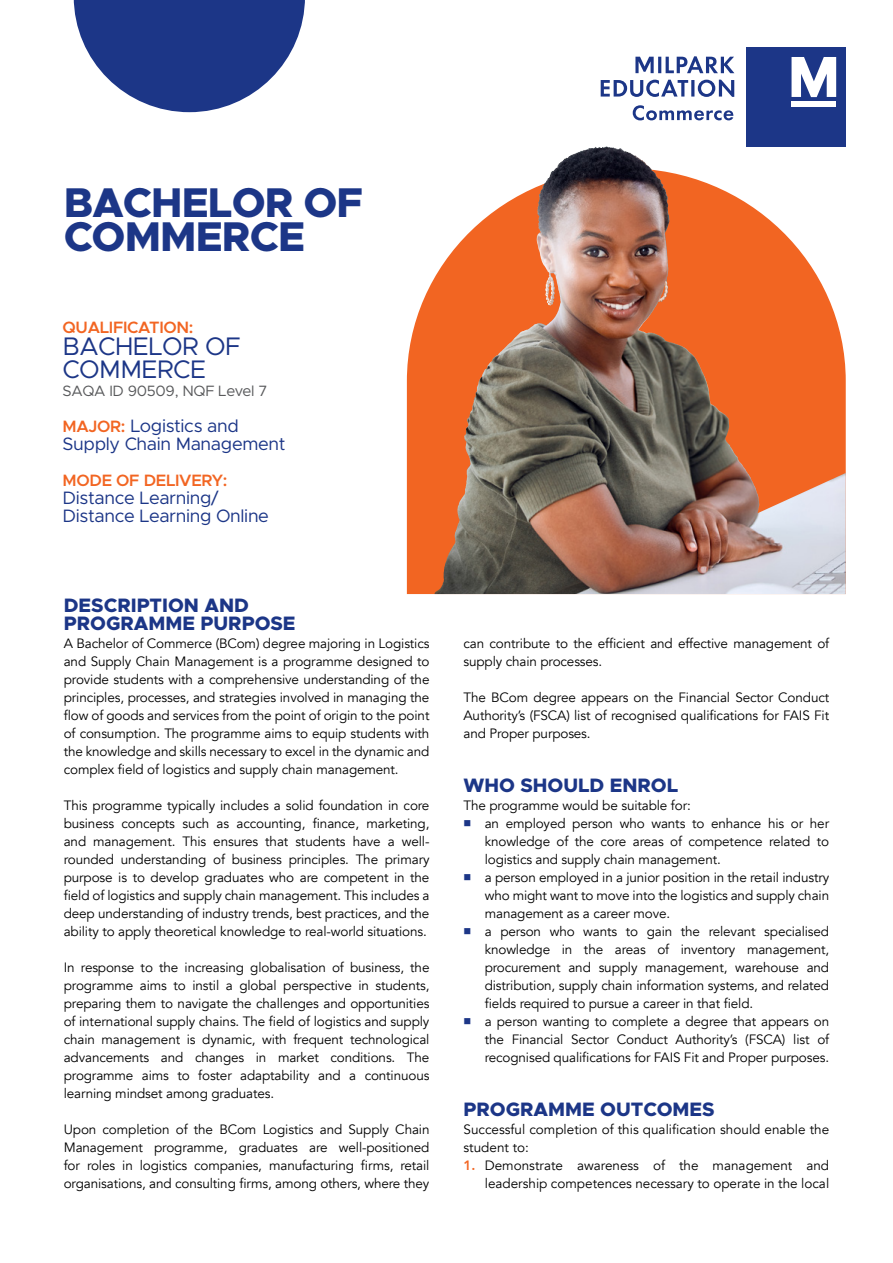
<style>
.page{position:relative;width:893px;height:1263px;background:#fff}
.page>*{position:absolute;margin:0;border:0;box-sizing:border-box;transform-origin:0 0}
.t1{font:800 41.7px/33.9px "Metropolis";letter-spacing:-.02em;color:#1c3687}
.t2{font:25.5px/22.5px "Metropolis";letter-spacing:-.02em;color:#1c3687}
.t3{font:800 19.5px/18px "Metropolis";color:#1c3687}
.t4{font:18px/18px "Metropolis";letter-spacing:-.02em;color:#1c3687}
.t5{font:600 16.5px "Metropolis";letter-spacing:-.02em;color:#f26522}
.t6{font:15px "Metropolis";letter-spacing:-.02em;color:#58595b}
.t7{font:13.5px/18px "Avenir";letter-spacing:-.01em;color:#000;text-align:justify}
.s1{font-weight:600;font-size:16.5px;color:#f26522}
.s2{color:#1c3687}
.s3{font-weight:800;color:#f26522}
</style>
<div class="page">
<svg style="left:74px;top:0;width:231px;height:112px"></svg>
<img style="left:407px;top:168px;width:439px;height:426px">
<img style="left:570px;top:146px;width:36px;height:10px">
<div style="left:747px;top:47px;width:99px;height:99px;background:#1c3687"></div>
<svg style="left:791px;top:57px;width:45px;height:40px"></svg>
<div style="left:791px;top:101px;width:45px;height:5px;background:#fff"></div>
<svg style="left:601px;top:56px;width:133px;height:41px"></svg>
<svg style="left:633px;top:105px;width:100px;height:15px"></svg>
<h1 class="t1" style="left:64px;top:186px;width:301px">BACHELOR OF<br>COMMERCE</h1>
<p class="t5" style="left:63px;top:316px;width:132px">QUALIFICATION:</p>
<h2 class="t2" style="left:63px;top:335px;width:180px">BACHELOR OF<br>COMMERCE</h2>
<p class="t6" style="left:63px;top:381px;width:206px">SAQA ID 90509, NQF Level 7</p>
<h3 class="t4" style="left:63px;top:416px;width:224px"><span class="s1">MAJOR:</span> Logistics and<br>Supply Chain Management</h3>
<p class="t5" style="left:63px;top:469px;width:166px">MODE OF DELIVERY:</p>
<h3 class="t4" style="left:63px;top:488px;width:208px">Distance Learning/<br>Distance Learning Online</h3>
<h3 class="t3" style="left:64px;top:596px;width:233px">DESCRIPTION AND<br>PROGRAMME PURPOSE</h3>
<p class="t7" style="left:64px;top:635px;width:367px">A Bachelor of Commerce (BCom) degree majoring in Logistics and Supply Chain Management is a programme designed to provide students with a comprehensive understanding of the principles, processes, and strategies involved in managing the flow of goods and services from the point of origin to the point of consumption. The programme aims to equip students with the knowledge and skills necessary to excel in the dynamic and complex field of logistics and supply chain management.</p>
<p class="t7" style="left:64px;top:797px;width:367px">This programme typically includes a solid foundation in core business concepts such as accounting, finance, marketing, and management. This ensures that students have a well&shy;rounded understanding of business principles. The primary purpose is to develop graduates who are competent in the field of logistics and supply chain management. This includes a deep understanding of industry trends, best practices, and the ability to apply theoretical knowledge to real-world situations.</p>
<p class="t7" style="left:64px;top:959px;width:367px">In response to the increasing globalisation of business, the programme aims to instil a global perspective in students, preparing them to navigate the challenges and opportunities of international supply chains. The field of logistics and supply chain management is dynamic, with frequent technological advancements and changes in market conditions. The programme aims to foster adaptability and a continuous learning mindset among graduates.</p>
<p class="t7" style="left:64px;top:1121px;width:367px">Upon completion of the BCom Logistics and Supply Chain Management programme, graduates are well-positioned for roles in logistics companies, manufacturing firms, retail organisations, and consulting firms, among others, where they</p>
<p class="t7" style="left:463px;top:635px;width:367px">can contribute to the efficient and effective management of supply chain processes.</p>
<p class="t7" style="left:463px;top:689px;width:367px">The BCom degree appears on the Financial Sector Conduct Authority’s (FSCA) list of recognised qualifications for FAIS Fit and Proper purposes.</p>
<h3 class="t3" style="left:463px;top:776px;width:216px">WHO SHOULD ENROL</h3>
<p class="t7" style="left:463px;top:797px;width:229px">The programme would be suitable for:</p>
<p class="t7" style="left:485px;top:815px;width:346px;text-indent:-21px"><span class="s2">■</span> an employed person who wants to enhance his or her knowledge of the core areas of competence related to logistics and supply chain management.</p>
<p class="t7" style="left:485px;top:869px;width:346px;text-indent:-21px"><span class="s2">■</span> a person employed in a junior position in the retail industry who might want to move into the logistics and supply chain management as a career move.</p>
<p class="t7" style="left:485px;top:923px;width:346px;text-indent:-21px"><span class="s2">■</span> a person who wants to gain the relevant specialised knowledge in the areas of inventory management, procurement and supply management, warehouse and distribution, supply chain information systems, and related fields required to pursue a career in that field.</p>
<p class="t7" style="left:485px;top:1013px;width:346px;text-indent:-21px"><span class="s2">■</span> a person wanting to complete a degree that appears on the Financial Sector Conduct Authority’s (FSCA) list of recognised qualifications for FAIS Fit and Proper purposes.</p>
<h3 class="t3" style="left:463px;top:1100px;width:253px">PROGRAMME OUTCOMES</h3>
<p class="t7" style="left:463px;top:1121px;width:367px">Successful completion of this qualification should enable the student to:</p>
<p class="t7" style="left:463px;top:1157px;width:367px;text-align:right"><span class="s3">1.</span> Demonstrate awareness of the management and leadership competences necessary to operate in the local</p>
</div>
